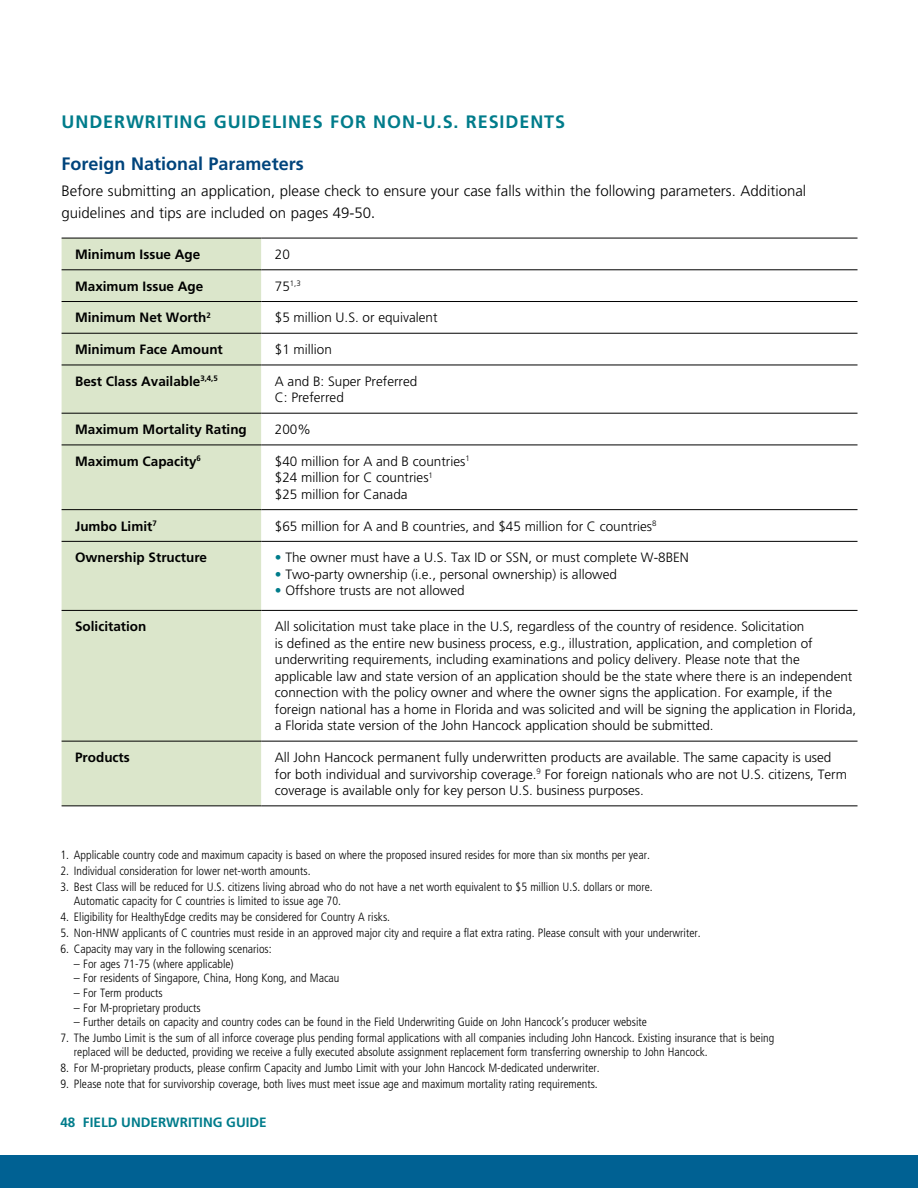
<style>
.page{position:relative;width:918px;height:1188px;background:#fff}
.page>*{position:absolute;margin:0;border:0;box-sizing:border-box;transform-origin:0 0}
.t1{font:700 18px "Frutiger LT Pro";letter-spacing:.05em;color:#007c8b}
.t2{font:700 18px "Frutiger LT Pro";color:#00447c}
.t3{font:300 15px/22.5px "Frutiger LT Pro";color:#000}
.t4{font:300 13.5px/16.5px "Frutiger LT Pro";color:#000}
.t5{font:700 13.5px "Frutiger LT Pro";color:#000}
.t6{font:700 13.5px "Frutiger LT Pro";color:#007c8b}
.t7{font:300 condensed 12px/13.5px "Frutiger LT Pro";color:#000}
.t8{font:300 7.8px "Frutiger LT Pro";color:#000}
.s1{font-family:"Frutiger";font-stretch:condensed;font-size:16.5px}
.s2{font-size:13.5px}
.s3{color:#007c8b}
</style>
<div class="page">
<div style="left:0;top:1155px;width:918px;height:33px;background:#006193"></div>
<div style="left:62px;top:239px;width:199px;height:567px;background:#dbe6cb"></div>
<svg style="left:261px;top:269px;width:597px;height:537px"></svg>
<hr style="left:62px;top:238px;width:199px;height:1px;background:#000">
<hr style="left:261px;top:238px;width:597px;height:1px;background:#000">
<hr style="left:62px;top:270px;width:199px;height:1px;background:#000">
<hr style="left:261px;top:270px;width:597px;height:1px;background:#000">
<hr style="left:62px;top:301px;width:199px;height:1px;background:#000">
<hr style="left:261px;top:301px;width:597px;height:1px;background:#000">
<hr style="left:62px;top:333px;width:199px;height:1px;background:#000">
<hr style="left:261px;top:333px;width:597px;height:1px;background:#000">
<hr style="left:62px;top:365px;width:199px;height:1px;background:#000">
<hr style="left:261px;top:365px;width:597px;height:1px;background:#000">
<hr style="left:62px;top:413px;width:199px;height:1px;background:#000">
<hr style="left:261px;top:413px;width:597px;height:1px;background:#000">
<hr style="left:62px;top:445px;width:199px;height:1px;background:#000">
<hr style="left:261px;top:445px;width:597px;height:1px;background:#000">
<hr style="left:62px;top:509px;width:199px;height:1px;background:#000">
<hr style="left:261px;top:509px;width:597px;height:1px;background:#000">
<hr style="left:62px;top:541px;width:199px;height:1px;background:#000">
<hr style="left:261px;top:541px;width:597px;height:1px;background:#000">
<hr style="left:62px;top:610px;width:199px;height:1px;background:#000">
<hr style="left:261px;top:610px;width:597px;height:1px;background:#000">
<hr style="left:62px;top:741px;width:199px;height:1px;background:#000">
<hr style="left:261px;top:741px;width:597px;height:1px;background:#000">
<hr style="left:62px;top:806px;width:199px;height:1px;background:#000">
<hr style="left:261px;top:806px;width:597px;height:1px;background:#000">
<h1 class="t1" style="left:62px;top:111px;width:505px">UNDERWRITING GUIDELINES FOR NON-U.S. RESIDENTS</h1>
<h1 class="t2" style="left:62px;top:154px;width:244px">Foreign National Parameters</h1>
<p class="t3" style="left:62px;top:180px;width:746px">Before submitting an application, please check to ensure your case falls within the following parameters. Additional guidelines and tips are included on pages 49-50<span class="s1">.</span></p>
<p class="t5" style="left:75px;top:246px;width:127px">Minimum Issue Age</p>
<p class="t4" style="left:275px;top:246px;width:17px">20</p>
<p class="t5" style="left:75px;top:278px;width:130px">Maximum Issue Age</p>
<p class="t8" style="left:275px;top:279px;width:27px"><span class="s2">75</span>1,3</p>
<p class="t5" style="left:75px;top:310px;width:137px">Minimum Net Worth<sup>2</sup></p>
<p class="t4" style="left:275px;top:310px;width:164px">$5 million U.S. or equivalent</p>
<p class="t5" style="left:75px;top:342px;width:149px">Minimum Face Amount</p>
<p class="t4" style="left:275px;top:341px;width:59px">$1 million</p>
<p class="t5" style="left:75px;top:373px;width:144px">Best Class Available<sup>3,4,5</sup></p>
<p class="t4" style="left:275px;top:373px;width:144px">A and B: Super Preferred<br>C: Preferred</p>
<p class="t5" style="left:75px;top:421px;width:173px">Maximum Mortality Rating</p>
<p class="t4" style="left:275px;top:421px;width:38px">200%</p>
<p class="t5" style="left:75px;top:453px;width:127px">Maximum Capacity<sup>6</sup></p>
<p class="t4" style="left:275px;top:453px;width:196px">$40 million for A and B countries<sup>1 </sup>$24 million for C countries<sup>1<br></sup>$25 million for Canada</p>
<p class="t5" style="left:75px;top:518px;width:83px">Jumbo Limit<sup>7</sup></p>
<p class="t4" style="left:275px;top:518px;width:383px">$65 million for A and B countries, and $45 million for C countries<sup>8</sup></p>
<p class="t5" style="left:75px;top:550px;width:134px">Ownership Structure</p>
<p class="t4" style="left:275px;top:549px;width:416px"><span class="s3">•</span> The owner must have a U.S. Tax ID or SSN, or must complete W-8BEN</p>
<p class="t4" style="left:275px;top:566px;width:344px"><span class="s3">•</span> Two-party ownership (i.e., personal ownership) is allowed</p>
<p class="t4" style="left:275px;top:582px;width:191px"><span class="s3">•</span> Offshore trusts are not allowed</p>
<p class="t5" style="left:75px;top:619px;width:73px">Solicitation</p>
<p class="t4" style="left:275px;top:619px;width:583px">All solicitation must take place in the U.S, regardless of the country of residence. Solicitation<br>is defined as the entire new business process, e.g., illustration, application, and completion of underwriting requirements, including examinations and policy delivery. Please note that the applicable law and state version of an application should be the state where there is an independent connection with the policy owner and where the owner signs the application. For example, if the foreign national has a home in Florida and was solicited and will be signing the application in Florida, a Florida state version of the John Hancock application should be submitted.</p>
<p class="t5" style="left:75px;top:749px;width:56px">Products</p>
<p class="t4" style="left:275px;top:749px;width:574px">All John Hancock permanent fully underwritten products are available. The same capacity is used for both individual and survivorship coverage.<sup>9</sup> For foreign nationals who are not U.S. citizens, Term coverage is available only for key person U.S. business purposes.</p>
<p class="t7" style="left:60px;top:848px;width:591px">1. Applicable country code and maximum capacity is based on where the proposed insured resides for more than six months per year.</p>
<p class="t7" style="left:60px;top:864px;width:252px">2. Individual consideration for lower net-worth amounts.</p>
<p class="t7" style="left:74px;top:880px;width:580px;text-indent:-14px">3. Best Class will be reduced for U.S. citizens living abroad who do not have a net worth equivalent to $5 million U.S. dollars or more.<br>Automatic capacity for C countries is limited to issue age 70.</p>
<p class="t7" style="left:60px;top:910px;width:331px">4. Eligibility for HealthyEdge credits may be considered for Country A risks.</p>
<p class="t7" style="left:60px;top:926px;width:642px">5. Non-HNW applicants of C countries must reside in an approved major city and require a flat extra rating. Please consult with your underwriter.</p>
<p class="t7" style="left:60px;top:943px;width:213px">6. Capacity may vary in the following scenarios:</p>
<p class="t7" style="left:74px;top:957px;width:161px">– For ages 71-75 (where applicable)</p>
<p class="t7" style="left:74px;top:972px;width:267px">– For residents of Singapore, China, Hong Kong, and Macau</p>
<p class="t7" style="left:74px;top:986px;width:90px">– For Term products</p>
<p class="t7" style="left:74px;top:1001px;width:128px">– For M-proprietary products</p>
<p class="t7" style="left:74px;top:1015px;width:575px">– Further details on capacity and country codes can be found in the Field Underwriting Guide on John Hancock’s producer website</p>
<p class="t7" style="left:74px;top:1032px;width:702px;text-indent:-14px">7. The Jumbo Limit is the sum of all inforce coverage plus pending formal applications with all companies including John Hancock. Existing insurance that is being replaced will be deducted, providing we receive a fully executed absolute assignment replacement form transferring ownership to John Hancock.</p>
<p class="t7" style="left:60px;top:1061px;width:541px">8. For M-proprietary products, please confirm Capacity and Jumbo Limit with your John Hancock M-dedicated underwriter.</p>
<p class="t7" style="left:60px;top:1078px;width:539px">9. Please note that for survivorship coverage, both lives must meet issue age and maximum mortality rating requirements.</p>
<p class="t6" style="left:60px;top:1114px;width:208px">48 FIELD UNDERWRITING GUIDE</p>
</div>
